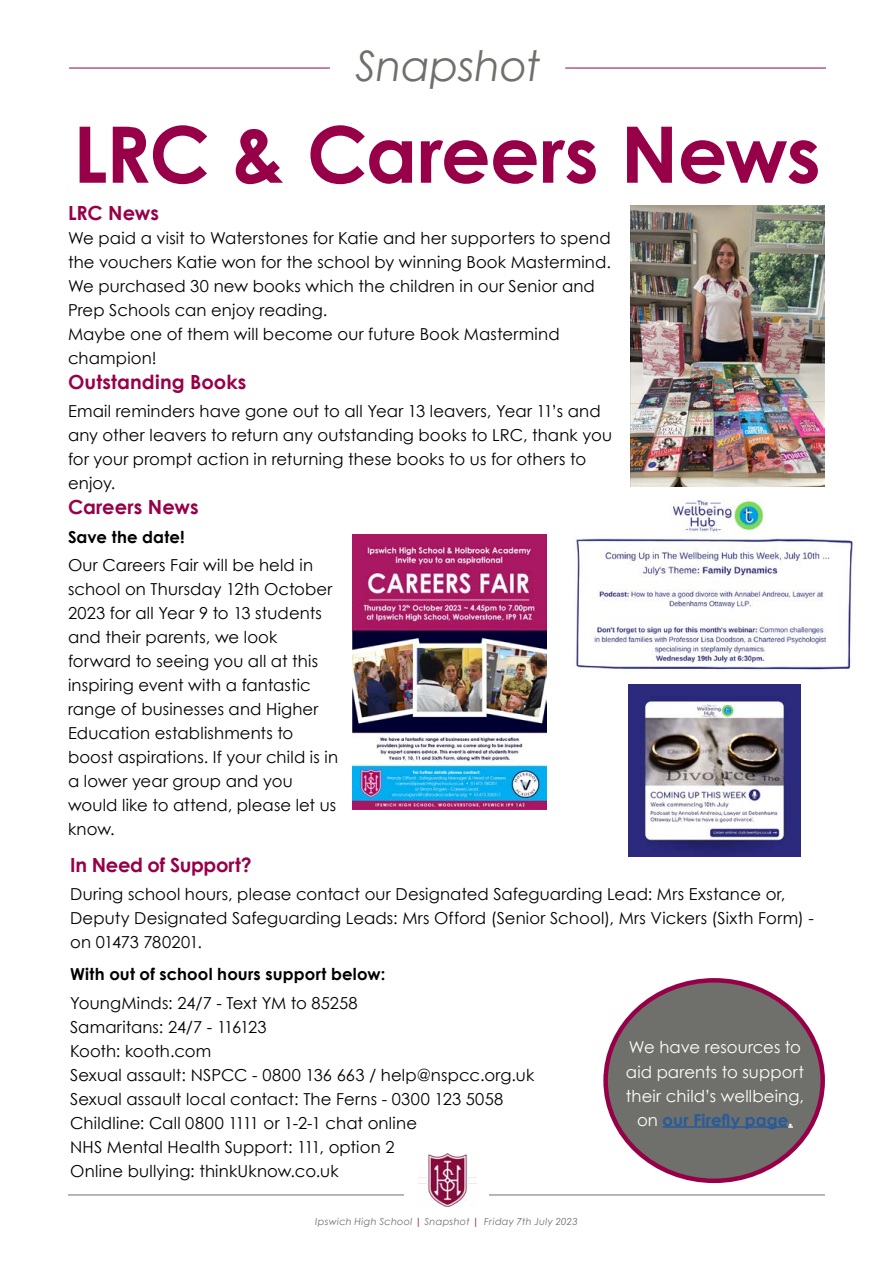
<style>
.page{position:relative;width:893px;height:1263px;background:#fff}
.page>*{position:absolute;margin:0;border:0;box-sizing:border-box;transform-origin:0 0}
.t1{font:700 78px "Century Gothic";letter-spacing:-.015em;color:#970048}
.t2{font:italic 42px "Century Gothic";letter-spacing:-.005em;color:#6f6f6b}
.t3{font:700 19.5px "Century Gothic";color:#970048}
.t4{font:16.5px/24px "Century Gothic";letter-spacing:.005em;color:#000}
.t5{font:16.5px/24px "Century Gothic";letter-spacing:.005em;color:#fff;text-align:center}
.t6{font:700 16.5px "Century Gothic";letter-spacing:.005em;color:#000}
.t7{font:italic 9.75px "Century Gothic";letter-spacing:.03em;color:#6f6f6b}
.s1{font-weight:700;color:#275b9b}
.s2{font-weight:700}
.s3{color:#970048}
</style>
<div class="page">
<hr style="left:68px;top:1194px;width:336px;height:1px;background:#6f6f6b">
<hr style="left:489px;top:1194px;width:336px;height:1px;background:#6f6f6b">
<img style="left:419px;top:1153px;width:58px;height:53px">
<hr style="left:565px;top:68px;width:261px;height:1px;background:#970048">
<hr style="left:69px;top:68px;width:261px;height:1px;background:#970048">
<div style="left:606px;top:980px;width:217px;height:201px;background:#6f6f6b;border-radius:50%"></div>
<hr style="left:663px;top:1126px;width:125px;height:2px;background:#275b9b">
<img style="left:631px;top:205px;width:194px;height:282px">
<img style="left:352px;top:534px;width:194px;height:276px">
<img style="left:574px;top:500px;width:279px;height:170px">
<img style="left:628px;top:685px;width:172px;height:172px">
<h2 class="t2" style="left:355px;top:36px;width:187px">Snapshot</h2>
<h1 class="t1" style="left:73px;top:95px;width:749px">LRC &amp; Careers News</h1>
<p class="t3" style="left:68px;top:198px;width:93px">LRC News</p>
<p class="t4" style="left:68px;top:226px;width:544px">We paid a visit to Waterstones for Katie and her supporters to spend the vouchers Katie won for the school by winning Book Mastermind.<br>We purchased 30 new books which the children in our Senior and Prep Schools can enjoy reading.<br>Maybe one of them will become our future Book Mastermind champion!</p>
<p class="t3" style="left:68px;top:367px;width:180px">Outstanding Books</p>
<p class="t4" style="left:68px;top:399px;width:545px">Email reminders have gone out to all Year 13 leavers, Year 11’s and any other leavers to return any outstanding books to LRC, thank you for your prompt action in returning these books to us for others to enjoy.</p>
<p class="t3" style="left:68px;top:492px;width:132px">Careers News</p>
<p class="t6" style="left:68px;top:524px;width:118px">Save the date!</p>
<p class="t4" style="left:68px;top:553px;width:272px">Our Careers Fair will be held in school on Thursday 12th October<br>2023 for all Year 9 to 13 students and their parents, we look forward to seeing you all at this inspiring event with a fantastic range of businesses and Higher<br>Education establishments to boost aspirations. If your child is in a lower year group and you would like to attend, please let us know.</p>
<p class="t3" style="left:70px;top:850px;width:183px">In Need of Support?</p>
<p class="t4" style="left:70px;top:881px;width:745px">During school hours, please contact our Designated Safeguarding Lead: Mrs Exstance or,<br>Deputy Designated Safeguarding Leads: Mrs Offord (Senior School), Mrs Vickers (Sixth Form) - on 01473 780201.</p>
<p class="t6" style="left:70px;top:962px;width:317px">With out of school hours support below:</p>
<p class="t4" style="left:70px;top:990px;width:466px">YoungMinds: 24/7 - Text YM to 85258<br>Samaritans: 24/7 - 116123<br>Kooth: kooth.com<br>Sexual assault: NSPCC - 0800 136 663 / help@nspcc.org.uk Sexual assault local contact: The Ferns - 0300 123 5058<br>Childline: Call 0800 1111 or 1-2-1 chat online<br>NHS Mental Health Support: 111, option 2<br>Online bullying: thinkUknow.co.uk</p>
<p class="t5" style="left:626px;top:1035px;width:180px">We have resources to aid parents to support their child’s wellbeing, on <span class="s1">our Firefly page</span><span class="s2">.</span></p>
<p class="t7" style="left:315px;top:1214px;width:264px">Ipswich High School <span class="s3">|</span> Snapshot <span class="s3">|</span> Friday 7th July 2023</p>
</div>
